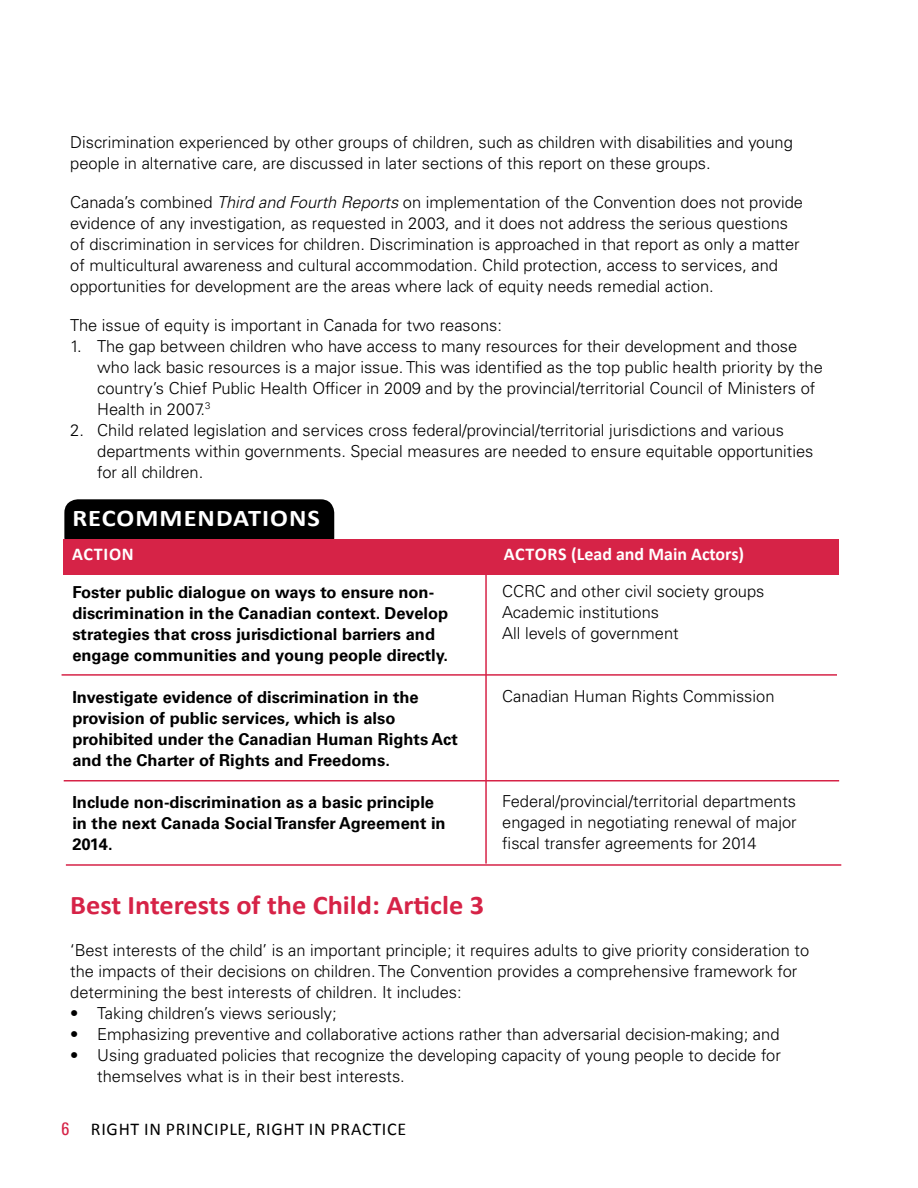
<style>
.page{position:relative;width:918px;height:1188px;background:#fff}
.page>*{position:absolute;margin:0;border:0;box-sizing:border-box;transform-origin:0 0}
.t1{font:700 27px "Calibri";color:#d62347;scale:1.05 1}
.t2{font:700 24px "Calibri";color:#fff;scale:1.1 1}
.t3{font:18px "Calibri";letter-spacing:.04em;color:#000}
.t4{font:700 18px "Calibri";color:#fff}
.t5{font:300 16.5px/21px "Univers LT Std";color:#000}
.t6{font:700 16.5px/21px "Univers LT Std";color:#000}
.s1{font-style:italic}
.s2{font-family:"Univers LT Std";font-stretch:condensed;color:#d62347}
</style>
<div class="page">
<div style="left:64px;top:499px;width:270px;height:52px;background:#000;border-radius:13px"></div>
<div style="left:64px;top:540px;width:775px;height:35px;background:#d62347"></div>
<hr style="left:485px;top:561px;width:2px;height:303px;background:#d62347">
<hr style="left:66px;top:864px;width:775px;height:2px;background:#d62347">
<hr style="left:64px;top:780px;width:775px;height:2px;background:#d62347">
<hr style="left:62px;top:674px;width:775px;height:2px;background:#d62347">
<p class="t5" style="left:70px;top:132px;width:724px">Discrimination experienced by other groups of children, such as children with disabilities and young people in alternative care, are discussed in later sections of this report on these groups.</p>
<p class="t5" style="left:70px;top:192px;width:734px">Canada’s combined <span class="s1">Third and Fourth Reports</span> on implementation of the Convention does not provide evidence of any investigation, as requested in 2003, and it does not address the serious questions of discrimination in services for children. Discrimination is approached in that report as only a matter of multicultural awareness and cultural accommodation. Child protection, access to services, and opportunities for development are the areas where lack of equity needs remedial action.</p>
<p class="t5" style="left:70px;top:315px;width:433px">The issue of equity is important in Canada for two reasons:</p>
<p class="t5" style="left:97px;top:336px;width:727px;text-indent:-27px">1. The gap between children who have access to many resources for their development and those who lack basic resources is a major issue. This was identified as the top public health priority by the country’s Chief Public Health Officer in 2009 and by the provincial/territorial Council of Ministers of Health in 2007.<sup>3</sup></p>
<p class="t5" style="left:97px;top:420px;width:718px;text-indent:-27px">2. Child related legislation and services cross federal/provincial/territorial jurisdictions and various departments within governments. Special measures are needed to ensure equitable opportunities for all children.</p>
<h2 class="t2" style="left:72px;top:503px;width:31px">Recommendations</h2>
<p class="t4" style="left:72px;top:543px;width:23px">Action</p>
<p class="t4" style="left:504px;top:543px;width:23px">Actors</p>
<p class="t4" style="left:571px;top:543px;width:175px">(Lead and Main Actors)</p>
<p class="t6" style="left:72px;top:581px;width:378px">Foster public dialogue on ways to ensure non&shy;discrimination in the Canadian context. Develop strategies that cross jurisdictional barriers and engage communities and young people directly.</p>
<p class="t6" style="left:72px;top:686px;width:387px">Investigate evidence of discrimination in the provision of public services, which is also prohibited under the Canadian Human Rights Act and the Charter of Rights and Freedoms.</p>
<p class="t6" style="left:72px;top:791px;width:375px">Include non-discrimination as a basic principle in the next Canada Social Transfer Agreement in<br>2014.</p>
<p class="t5" style="left:502px;top:581px;width:264px">CCRC and other civil society groups<br>Academic institutions<br>All levels of government</p>
<p class="t5" style="left:502px;top:686px;width:274px">Canadian Human Rights Commission</p>
<p class="t5" style="left:502px;top:791px;width:296px;text-align:justify">Federal/provincial/territorial departments engaged in negotiating renewal of major fiscal transfer agreements for 2014</p>
<h1 class="t1" style="left:70px;top:888px;width:396px">Best Interests of the Child: Article 3</h1>
<p class="t5" style="left:70px;top:940px;width:741px">‘Best interests of the child’ is an important principle; it requires adults to give priority consideration to the impacts of their decisions on children. The Convention provides a comprehensive framework for determining the best interests of children. It includes:</p>
<p class="t5" style="left:70px;top:1003px;width:268px">• Taking children’s views seriously;</p>
<p class="t5" style="left:70px;top:1024px;width:711px">• Emphasizing preventive and collaborative actions rather than adversarial decision-making; and</p>
<p class="t5" style="left:97px;top:1045px;width:685px;text-indent:-27px">• Using graduated policies that recognize the developing capacity of young people to decide for themselves what is in their best interests.</p>
<p class="t3" style="left:62px;top:1117px;width:346px"><span class="s2">6</span> RIGHT I N PRI NCI PLE, RIGHT I N PRACTICE</p>
</div>
